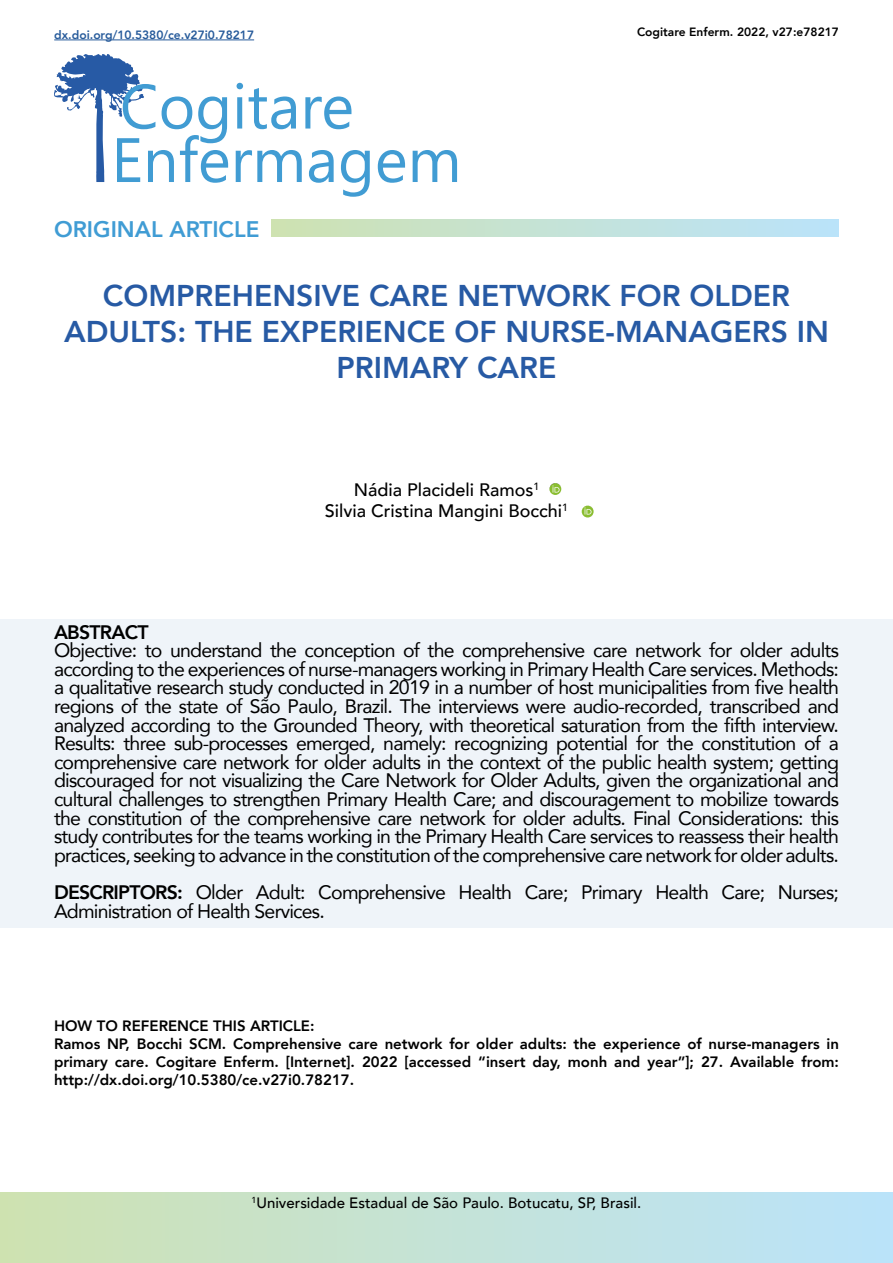
<style>
.page{position:relative;width:893px;height:1263px;background:#fff}
.page>*{position:absolute;margin:0;border:0;box-sizing:border-box;transform-origin:0 0}
.t1{font:800 30px/36px "Avenir";color:#275aa4;text-align:center}
.t2{font:800 22.5px "Avenir";color:#409cd4}
.t3{font:19.5px/18.6px "Avenir";letter-spacing:-.04em;color:#000;text-align:justify}
.t4{font:800 19.5px "Avenir";letter-spacing:-.04em;color:#000}
.t5{font:500 18px/21.6px "Avenir";color:#000;text-align:center}
.t6{font:800 15px/18px "Avenir";color:#000}
.t7{font:500 15px "Avenir";color:#000}
.t8{font:800 12px "Avenir";color:#275b9b}
.t9{font:800 12px "Avenir";color:#000}
.s1{font-weight:800}
</style>
<div class="page">
<svg style="left:236px;top:150px;width:66px;height:32px"></svg>
<svg style="left:309px;top:150px;width:25px;height:33px"></svg>
<svg style="left:341px;top:150px;width:29px;height:47px"></svg>
<svg style="left:378px;top:150px;width:27px;height:33px"></svg>
<svg style="left:413px;top:150px;width:44px;height:32px"></svg>
<svg style="left:54px;top:54px;width:174px;height:129px"></svg>
<svg style="left:237px;top:83px;width:6px;height:46px"></svg>
<svg style="left:249px;top:88px;width:47px;height:41px"></svg>
<svg style="left:305px;top:97px;width:46px;height:32px"></svg>
<div style="left:271px;top:220px;width:568px;height:16px;background:linear-gradient(to right,#cee2b2,#bae3fb)"></div>
<div style="left:0;top:619px;width:893px;height:308px;background:#eff4f9"></div>
<hr style="left:54px;top:40px;width:200px;height:1px;background:#275b9b">
<div style="left:0;top:1193px;width:893px;height:70px;background:linear-gradient(to right,#cee2b1,#bae3fb)"></div>
<svg style="left:582px;top:506px;width:12px;height:11px"></svg>
<svg style="left:549px;top:483px;width:12px;height:12px"></svg>
<p class="t8" style="left:54px;top:25px;width:201px">dx.doi.org/10.5380/ce.v27i0.78217</p>
<p class="t9" style="left:637px;top:23px;width:203px">Cogitare Enferm. 2022, v27:e78217</p>
<p class="t2" style="left:54px;top:212px;width:207px">ORIGINAL ARTICLE</p>
<h1 class="t1" style="left:64px;top:278px;width:766px">COMPREHENSIVE CARE NETWORK FOR OLDER<br>ADULTS: THE EXPERIENCE OF NURSE-MANAGERS IN<br>PRIMARY CARE</h1>
<p class="t5" style="left:325px;top:478px;width:245px">Nádia Placideli Ramos<sup>1<br></sup>Silvia Cristina Mangini Bocchi<sup>1</sup></p>
<p class="t4" style="left:54px;top:617px;width:96px">ABSTRACT</p>
<p class="t3" style="left:54px;top:641px;width:787px">Objective: to understand the conception of the comprehensive care network for older adults according to the experiences of nurse-managers working in Primary Health Care services. Methods: a qualitative research study conducted in 2019 in a number of host municipalities from five health regions of the state of São Paulo, Brazil. The interviews were audio-recorded, transcribed and analyzed according to the Grounded Theory, with theoretical saturation from the fifth interview.<br>Results: three sub-processes emerged, namely: recognizing potential for the constitution of a comprehensive care network for older adults in the context of the public health system; getting discouraged for not visualizing the Care Network for Older Adults, given the organizational and cultural challenges to strengthen Primary Health Care; and discouragement to mobilize towards the constitution of the comprehensive care network for older adults. Final Considerations: this study contributes for the teams working in the Primary Health Care services to reassess their health practices, seeking to advance in the constitution of the comprehensive care network for older adults.</p>
<p class="t3" style="left:54px;top:882px;width:786px"><span class="s1">DESCRIPTORS:</span> Older Adult: Comprehensive Health Care; Primary Health Care; Nurses;<br>Administration of Health Services.</p>
<p class="t6" style="left:54px;top:1017px;width:786px">HOW TO REFERENCE THIS ARTICLE:<br>Ramos NP, Bocchi SCM. Comprehensive care network for older adults: the experience of nurse-managers in primary care. Cogitare Enferm. [Internet]. 2022 [accessed “insert day, monh and year”]; 27. Available from: http://dx.doi.org/10.5380/ce.v27i0.78217.</p>
<p class="t7" style="left:252px;top:1189px;width:391px"><sup>1</sup>Universidade Estadual de São Paulo. Botucatu, SP, Brasil.</p>
</div>
